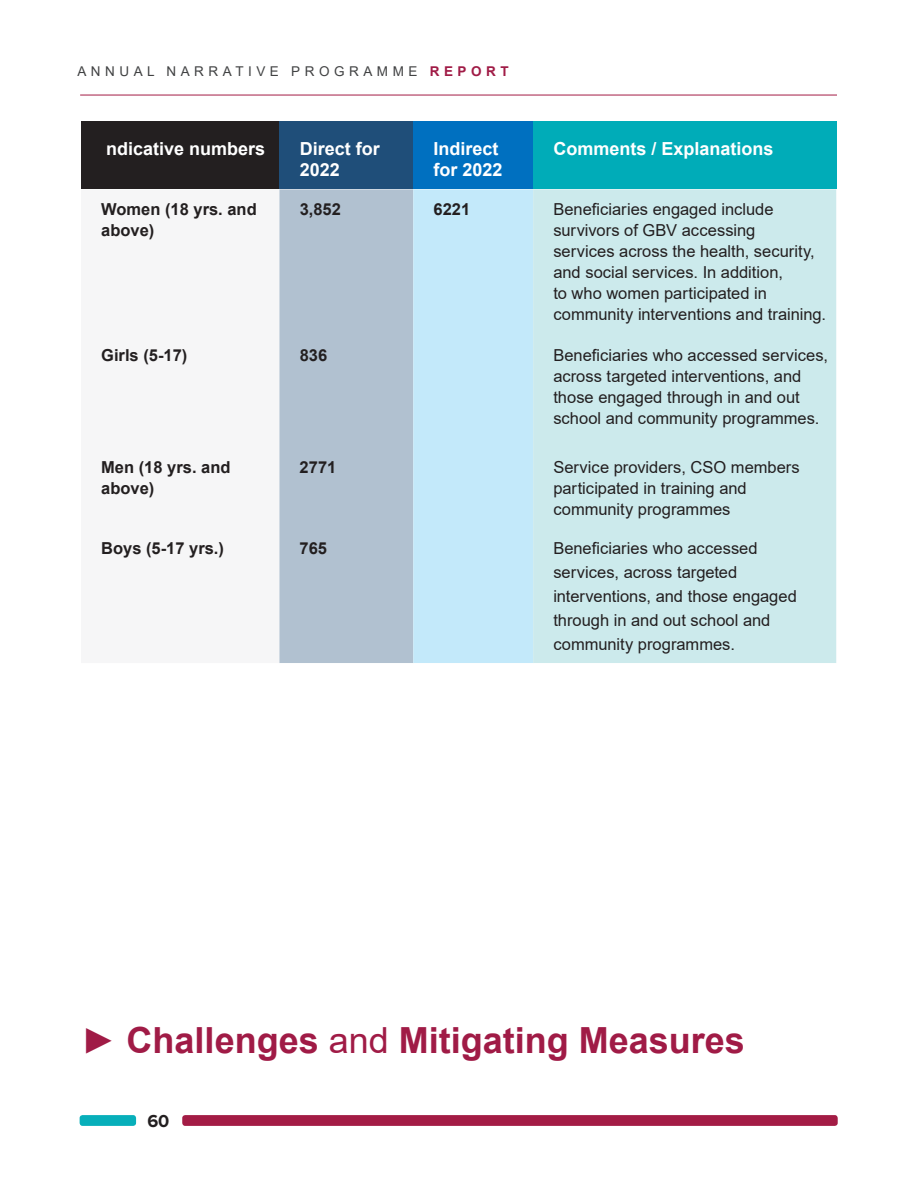
<style>
.page{position:relative;width:918px;height:1188px;background:#fff}
.page>*{position:absolute;margin:0;border:0;box-sizing:border-box;transform-origin:0 0}
.t1{font:700 36px "Arial";color:#a01b46}
.t2{font:700 18px/21px "Arial";color:#fff}
.t3{font:700 18px "Proxima Nova";color:#231f20}
.body{font:16.5px/21px "Arial";color:#231f20}
.heading_1{font:700 16.5px/21px "Arial";color:#231f20}
.t4{font:13.5px "Arial";letter-spacing:.335em;color:#414243}
.s1{font-weight:700;color:#a01b46}
.s2{color:#231f20}
.s3{font-weight:400}
</style>
<div class="page">
<div style="left:182px;top:1115px;width:656px;height:11px;background:#a31c45;border-radius:3px"></div>
<div style="left:80px;top:1115px;width:56px;height:11px;background:#07afba;border-radius:3px"></div>
<hr style="left:80px;top:95px;width:757px;height:1px;background:#a31c45">
<div style="left:81px;top:122px;width:198px;height:67px;background:#231f20"></div>
<div style="left:279px;top:122px;width:134px;height:67px;background:#1f4e79"></div>
<div style="left:413px;top:122px;width:120px;height:67px;background:#0070c0"></div>
<div style="left:533px;top:122px;width:303px;height:67px;background:#00acb8"></div>
<div style="left:279px;top:189px;width:134px;height:474px;background:#b1c1d0"></div>
<div style="left:413px;top:189px;width:120px;height:474px;background:#c3e9fa"></div>
<div style="left:533px;top:189px;width:303px;height:474px;background:#cceaec"></div>
<p class="t4" style="left:77px;top:62px;width:433px">ANNUAL NARRATIVE PROGRAMME <span class="s1">REPORT</span></p>
<p class="t2" style="left:101px;top:139px;width:166px"><span class="s2">I</span>ndicative numbers</p>
<p class="t2" style="left:300px;top:138px;width:82px">Direct for<br>2022</p>
<p class="t2" style="left:434px;top:138px;width:71px">Indirect for 2022</p>
<p class="t2" style="left:553px;top:138px;width:222px">Comments / Explanations</p>
<p class="heading_1" style="left:101px;top:199px;width:157px">Women (18 yrs. and above)</p>
<p class="heading_1" style="left:300px;top:199px;width:43px">3,852</p>
<p class="heading_1" style="left:434px;top:199px;width:38px">6221</p>
<p class="body" style="left:553px;top:198px;width:222px">Beneficiaries engaged include survivors of GBV accessing</p>
<p class="body" style="left:553px;top:240px;width:274px">services across the health, security, and social services. In addition,<br>to who women participated in community interventions and training.</p>
<p class="heading_1" style="left:101px;top:345px;width:88px">Girls (5-17)</p>
<p class="heading_1" style="left:300px;top:345px;width:29px">836</p>
<p class="body" style="left:553px;top:345px;width:276px">Beneficiaries who accessed services,</p>
<p class="body" style="left:553px;top:366px;width:250px">across targeted interventions, and</p>
<p class="body" style="left:553px;top:387px;width:248px">those engaged through in and out</p>
<p class="body" style="left:553px;top:408px;width:268px">school and community programmes.</p>
<p class="heading_1" style="left:101px;top:456px;width:131px">Men (18 yrs. and above)</p>
<p class="heading_1" style="left:300px;top:456px;width:38px">2771</p>
<p class="body" style="left:553px;top:456px;width:248px">Service providers, CSO members participated in training and community programmes</p>
<p class="heading_1" style="left:101px;top:537px;width:124px">Boys (5-17 yrs.)</p>
<p class="heading_1" style="left:300px;top:537px;width:29px">765</p>
<p class="body" style="left:553px;top:537px;width:206px">Beneficiaries who accessed</p>
<p class="body" style="left:553px;top:560px;width:245px;line-height:24px">services, across targeted interventions, and those engaged</p>
<p class="body" style="left:553px;top:608px;width:219px;line-height:24px">through in and out school and community programmes.</p>
<p class="t1" style="left:81px;top:1015px;width:665px">► Challenges <span class="s3">and</span> Mitigating Measures</p>
<p class="t3" style="left:147px;top:1110px;width:24px">60</p>
</div>
